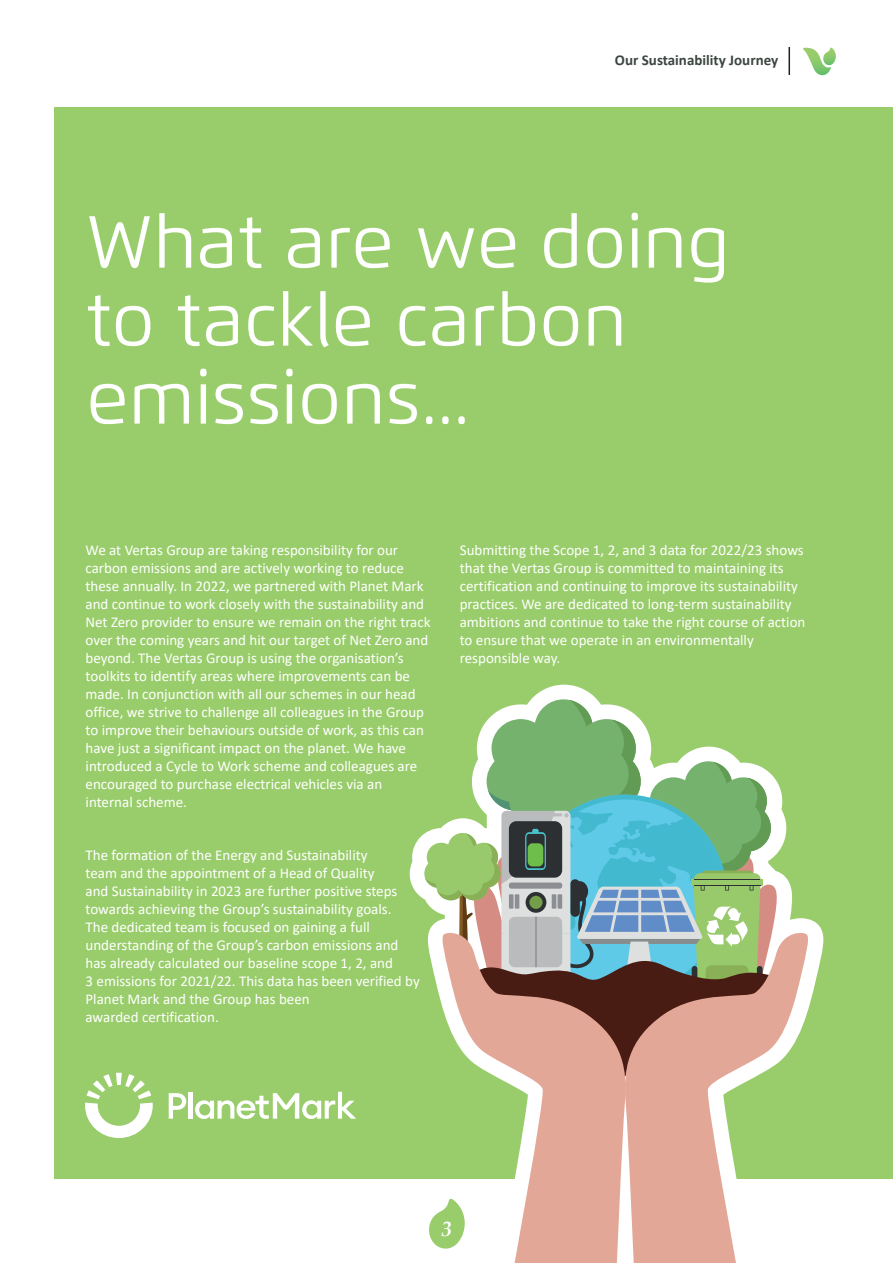
<style>
.page{position:relative;width:893px;height:1263px;background:#fff}
.page>*{position:absolute;margin:0;border:0;box-sizing:border-box;transform-origin:0 0}
.t1{font:73.5px/78px "Flexo";color:#fff}
.t2{font:italic 700 21px "Palatino";color:#fff}
.t3{font:15px/18px "Calibri";color:#fff}
.t4{font:700 15px "Calibri";color:#3c4640}
</style>
<div class="page">
<svg style="left:803px;top:48px;width:33px;height:27px"></svg>
<hr style="left:788px;top:47px;width:2px;height:28px;background:#231f20">
<div style="left:54px;top:107px;width:839px;height:1072px;background:#99cd6b"></div>
<svg style="left:85px;top:1073px;width:68px;height:65px"></svg>
<svg style="left:169px;top:1093px;width:17px;height:26px"></svg>
<hr style="left:188px;top:1092px;width:4px;height:27px;background:#fff">
<svg style="left:195px;top:1092px;width:161px;height:27px"></svg>
<svg style="left:410px;top:685px;width:414px;height:563px"></svg>
<svg style="left:424px;top:699px;width:361px;height:386px"></svg>
<svg style="left:628px;top:930px;width:181px;height:333px;fill:#e3a797"></svg>
<svg style="left:441px;top:930px;width:187px;height:333px;fill:#e3a797"></svg>
<p class="t4" style="left:615px;top:49px;width:165px">Our Sustainability Journey</p>
<h1 class="t1" style="left:86px;top:203px;width:645px">What are we doing to tackle carbon emissions...</h1>
<p class="t3" style="left:86px;top:540px;width:347px">We at Vertas Group are taking responsibility for our carbon emissions and are actively working to reduce these annually. In 2022, we partnered with Planet Mark and continue to work closely with the sustainability and Net Zero provider to ensure we remain on the right track over the coming years and hit our target of Net Zero and beyond. The Vertas Group is using the organisation’s toolkits to identify areas where improvements can be made. In conjunction with all our schemes in our head office, we strive to challenge all colleagues in the Group to improve their behaviours outside of work, as this can have just a significant impact on the planet. We have introduced a Cycle to Work scheme and colleagues are encouraged to purchase electrical vehicles via an internal scheme.</p>
<p class="t3" style="left:86px;top:845px;width:336px">The formation of the Energy and Sustainability<br>team and the appointment of a Head of Quality<br>and Sustainability in 2023 are further positive steps towards achieving the Group’s sustainability goals.<br>The dedicated team is focused on gaining a full understanding of the Group’s carbon emissions and has already calculated our baseline scope 1, 2, and<br>3 emissions for 2021/22. This data has been verified by Planet Mark and the Group has been<br>awarded certification.</p>
<p class="t3" style="left:460px;top:540px;width:347px">Submitting the Scope 1, 2, and 3 data for 2022/23 shows that the Vertas Group is committed to maintaining its certification and continuing to improve its sustainability practices. We are dedicated to long-term sustainability ambitions and continue to take the right course of action to ensure that we operate in an environmentally responsible way.</p>
<h2 class="t2" style="left:442px;top:1211px;width:12px">3</h2>
</div>
